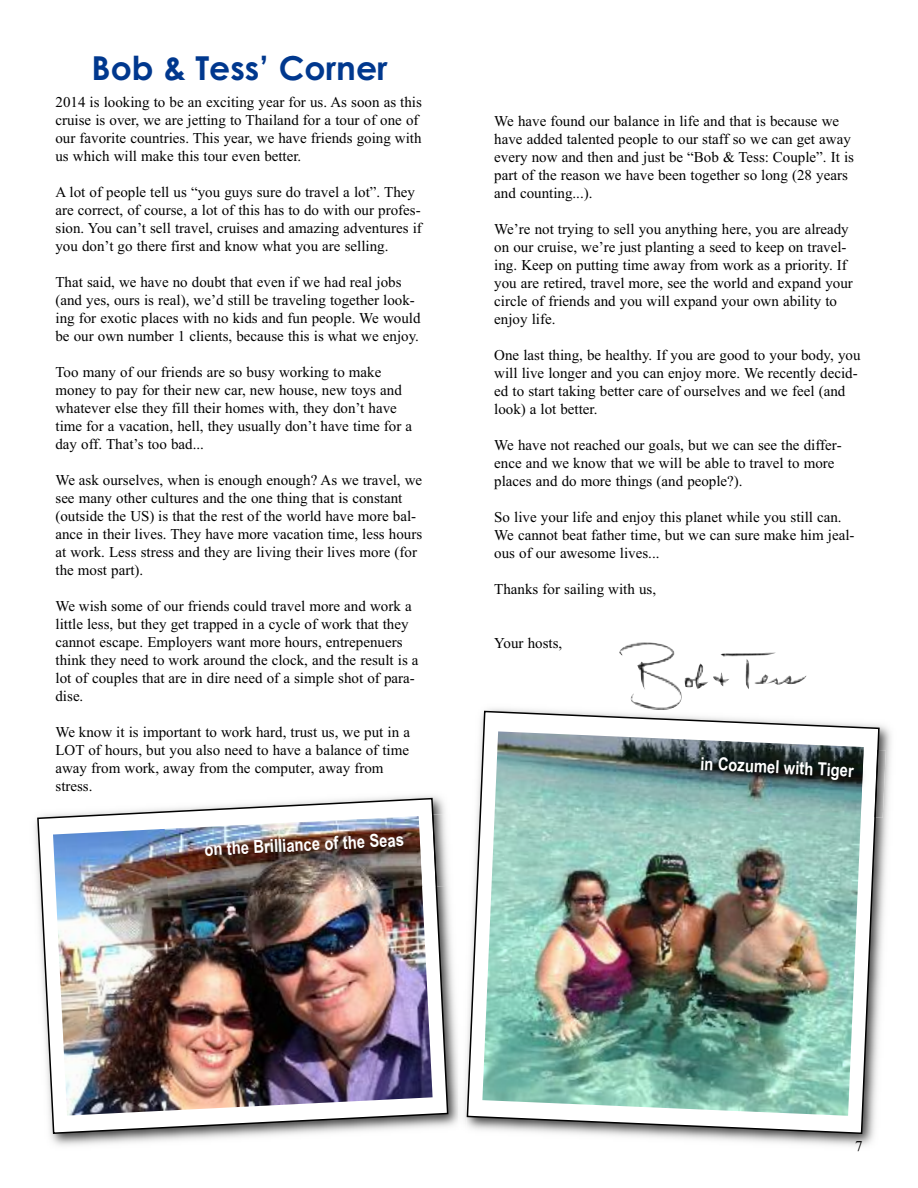
<style>
.page{position:relative;width:918px;height:1188px;background:#fff}
.page>*{position:absolute;margin:0;border:0;box-sizing:border-box;transform-origin:0 0}
.t1{font:700 33px "Century Gothic";color:#00388e}
.t2{font:700 18px "Arial Narrow";color:#fff}
.t3{font:15px/18px "Times New Roman";color:#000}
</style>
<div class="page">
<img style="left:619px;top:642px;width:188px;height:60px">
<img style="left:35px;top:795px;width:423px;height:351px">
<svg style="left:36px;top:797px;width:413px;height:338px"></svg>
<img style="left:53px;top:816px;width:380px;height:300px">
<img style="left:488px;top:708px;width:403px;height:438px">
<img style="left:632px;top:702px;width:48px;height:8px">
<img style="left:458px;top:1074px;width:8px;height:49px">
<svg style="left:466px;top:710px;width:414px;height:425px"></svg>
<img style="left:482px;top:731px;width:382px;height:385px">
<img style="left:861px;top:749px;width:25px;height:69px">
<img style="left:878px;top:750px;width:1px;height:67px">
<img style="left:874px;top:750px;width:4px;height:67px">
<img style="left:676px;top:741px;width:188px;height:76px">
<img style="left:434px;top:814px;width:23px;height:72px">
<img style="left:165px;top:815px;width:267px;height:72px">
<img style="left:436px;top:815px;width:1px;height:71px">
<img style="left:432px;top:815px;width:4px;height:72px">
<img style="left:165px;top:816px;width:257px;height:84px">
<h1 class="t1" style="left:92px;top:50px;width:298px">Bob &amp; Tess’ Corner</h1>
<p class="t3" style="left:55px;top:93px;width:368px">2014 is looking to be an exciting year for us. As soon as this cruise is over, we are jetting to Thailand for a tour of one of our favorite countries. This year, we have friends going with us which will make this tour even better.</p>
<p class="t3" style="left:55px;top:183px;width:368px">A lot of people tell us “you guys sure do travel a lot”. They are correct, of course, a lot of this has to do with our profes&shy;sion. You can’t sell travel, cruises and amazing adventures if you don’t go there first and know what you are selling.</p>
<p class="t3" style="left:55px;top:273px;width:367px">That said, we have no doubt that even if we had real jobs (and yes, ours is real), we’d still be traveling together look&shy;ing for exotic places with no kids and fun people. We would be our own number 1 clients, because this is what we enjoy.</p>
<p class="t3" style="left:55px;top:363px;width:358px">Too many of our friends are so busy working to make money to pay for their new car, new house, new toys and whatever else they fill their homes with, they don’t have time for a vacation, hell, they usually don’t have time for a day off. That’s too bad...</p>
<p class="t3" style="left:55px;top:471px;width:368px">We ask ourselves, when is enough enough? As we travel, we see many other cultures and the one thing that is constant (outside the US) is that the rest of the world have more bal&shy;ance in their lives. They have more vacation time, less hours at work. Less stress and they are living their lives more (for the most part).</p>
<p class="t3" style="left:55px;top:597px;width:365px">We wish some of our friends could travel more and work a little less, but they get trapped in a cycle of work that they cannot escape. Employers want more hours, entrepenuers think they need to work around the clock, and the result is a lot of couples that are in dire need of a simple shot of para&shy;dise.</p>
<p class="t3" style="left:55px;top:723px;width:356px">We know it is important to work hard, trust us, we put in a LOT of hours, but you also need to have a balance of time away from work, away from the computer, away from stress.</p>
<p class="t2" style="left:204px;top:839px;width:201px;rotate:-3deg">on the Brilliance of the Seas</p>
<p class="t3" style="left:494px;top:112px;width:361px">We have found our balance in life and that is because we have added talented people to our staff so we can get away every now and then and just be “Bob &amp; Tess: Couple”. It is part of the reason we have been together so long (28 years and counting...).</p>
<p class="t3" style="left:494px;top:220px;width:360px">We’re not trying to sell you anything here, you are already on our cruise, we’re just planting a seed to keep on travel&shy;ing. Keep on putting time away from work as a priority. If you are retired, travel more, see the world and expand your circle of friends and you will expand your own ability to enjoy life.</p>
<p class="t3" style="left:494px;top:346px;width:368px">One last thing, be healthy. If you are good to your body, you will live longer and you can enjoy more. We recently decid&shy;ed to start taking better care of ourselves and we feel (and look) a lot better.</p>
<p class="t3" style="left:494px;top:436px;width:349px">We have not reached our goals, but we can see the differ&shy;ence and we know that we will be able to travel to more places and do more things (and people?).</p>
<p class="t3" style="left:494px;top:508px;width:362px">So live your life and enjoy this planet while you still can.<br>We cannot beat father time, but we can sure make him jeal&shy;ous of our awesome lives...</p>
<p class="t3" style="left:494px;top:580px;width:163px">Thanks for sailing with us,</p>
<p class="t3" style="left:494px;top:634px;width:70px">Your hosts,</p>
<p class="t2" style="left:701px;top:752px;width:155px;rotate:3deg">in Cozumel with Tiger</p>
<p class="t3" style="left:855px;top:1137px;width:9px">7</p>
</div>
